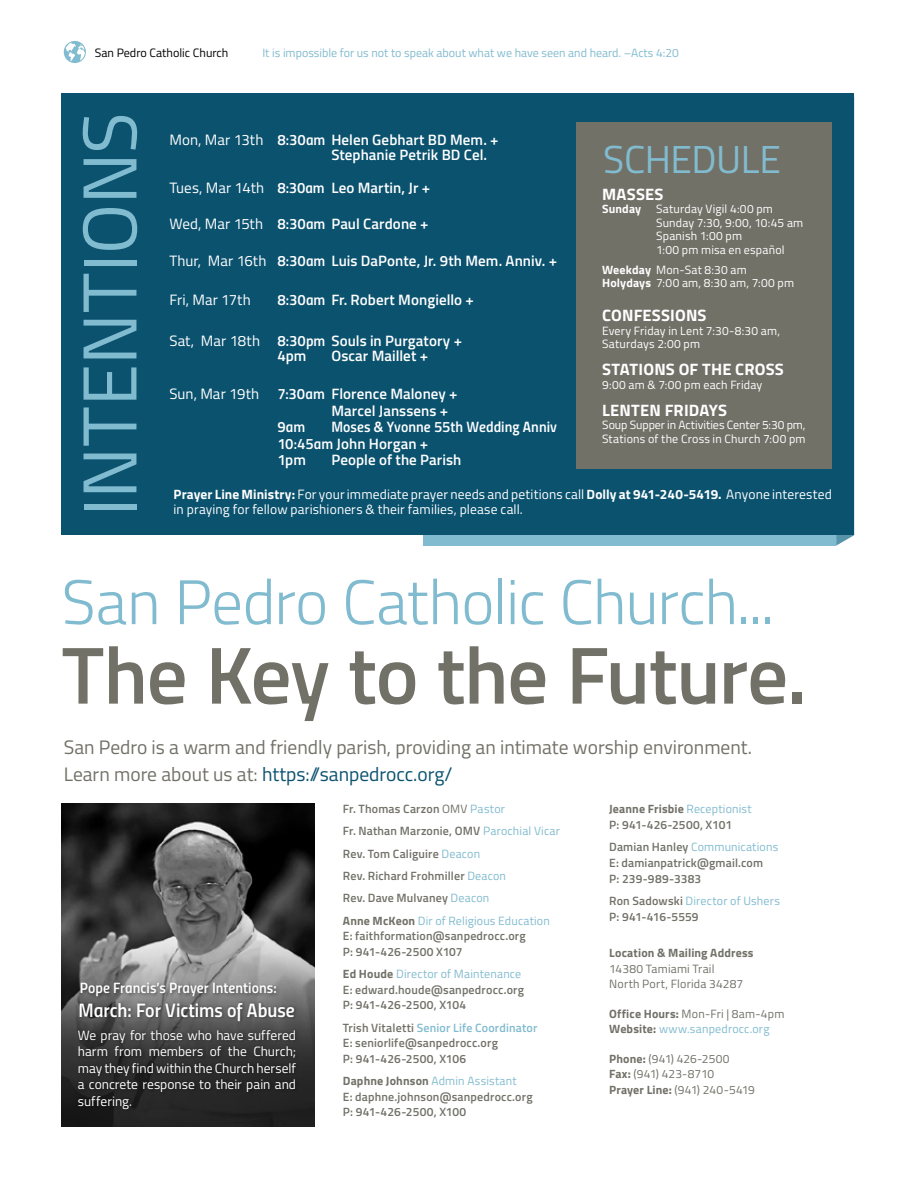
<style>
.page{position:relative;width:918px;height:1188px;background:#fff}
.page>*{position:absolute;margin:0;border:0;box-sizing:border-box;transform-origin:0 0}
.t1{font:600 81px "Titillium";letter-spacing:-.015em;color:#727168}
.t2{font:76.5px "Titillium";letter-spacing:-.01em;color:#81bbcf}
.t3{font:300 63px "Titillium";letter-spacing:-.015em;color:#81bbcf}
.t4{font:39px "Titillium";letter-spacing:-.01em;color:#81bbcf}
.t5{font:19.5px/27px "Titillium";color:#727168}
.t6{font:19.5px "Titillium Semibold Upright";letter-spacing:-.005em;color:#fff}
.t7{font:700 16.5px "Titillium";letter-spacing:.01em;color:#fff}
.t8{font:600 15px/15px "Titillium";letter-spacing:.005em;color:#fff}
.t9{font:15px "Titillium Semibold Upright";letter-spacing:.005em;color:#fff}
.t10{font:15px "Titillium";letter-spacing:.005em;color:#fff}
.t11{font:13.5px/16.5px "Titillium";letter-spacing:.01em;color:#fff}
.t12{font:12.15px "Titillium";color:#000}
.t13{font:600 12px/15.6px "Titillium";letter-spacing:.015em;color:#727168}
.t14{font:12px/13.5px "Titillium";letter-spacing:.015em;color:#fff}
.t15{font:12px/15.8px "Titillium";letter-spacing:.015em;color:#727168}
.t16{font:700 12px/15.8px "Titillium";letter-spacing:.015em;color:#727168}
.t17{font:12px "Titillium";color:#81bbcf}
.s1{font-weight:400}
.s2{font-family:"Titillium Semibold Upright";font-weight:400}
.s3{font-weight:700}
.s4{color:#0b526f}
.s5{font-weight:400;color:#81bbcf}
.s6{color:#81bbcf}
</style>
<div class="page">
<div style="left:423px;top:269px;width:413px;height:277px;background:#81bbcf"></div>
<svg style="left:836px;top:535px;width:18px;height:11px"></svg>
<div style="left:62px;top:94px;width:792px;height:441px;background:#0b526f"></div>
<img style="left:62px;top:804px;width:252px;height:323px">
<div style="left:78px;top:1000px;width:220px;height:25px;background:#000;opacity:.48"></div>
<div style="left:78px;top:980px;width:202px;height:21px;background:#000;opacity:.48"></div>
<div style="left:576px;top:122px;width:256px;height:347px;background:#727168"></div>
<div style="left:76px;top:1027px;width:224px;height:86px;background:#000;opacity:.48"></div>
<svg style="left:64px;top:41px;width:22px;height:22px"></svg>
<p class="t12" style="left:95px;top:44px;width:135px">San Pedro Catholic Church</p>
<p class="t17" style="left:262px;top:44px;width:418px">It is impossible for us not to speak about what we have seen and heard. –Acts 4:20</p>
<h2 class="t2" style="left:54px;top:516px;width:406px;rotate:-90deg">INTENTIONS</h2>
<p class="t8" style="left:331px;top:131px;width:169px;text-indent:-162px"><span class="s1">Mon, Mar 13th</span> <span class="s2">8:30am</span> Helen Gebhart BD Mem. +<br>Stephanie Petrik BD Cel.</p>
<p class="t8" style="left:169px;top:180px;width:262px"><span class="s1">Tues, Mar 14th</span> <span class="s2">8:30am</span> Leo Martin, Jr +</p>
<p class="t8" style="left:169px;top:216px;width:261px"><span class="s1">Wed, Mar 15th</span> <span class="s2">8:30am</span> Paul Cardone +</p>
<p class="t8" style="left:169px;top:252px;width:389px"><span class="s1">Thur, Mar 16th</span> <span class="s2">8:30am</span> Luis DaPonte, Jr. 9th Mem. Anniv. +</p>
<p class="t10" style="left:169px;top:289px;width:83px">Fri, Mar 17th</p>
<p class="t8" style="left:277px;top:292px;width:198px"><span class="s2">8:30am</span> Fr. Robert Mongiello +</p>
<p class="t8" style="left:277px;top:333px;width:186px;text-indent:-108px"><span class="s1">Sat, Mar 18th</span> <span class="s2">8:30pm</span> Souls in Purgatory +<br>4pm</p>
<h3 class="t4" style="left:603px;top:131px;width:180px">SCHEDULE</h3>
<h3 class="t7" style="left:602px;top:181px;width:63px">MASSES</h3>
<p class="t14" style="left:656px;top:201px;width:149px;text-indent:-54px"><span class="s3">Sunday</span> Saturday Vigil 4:00 pm<br>Sunday 7:30, 9:00, 10:45 am<br>Spanish 1:00 pm<br>1:00 pm misa en español</p>
<p class="t14" style="left:602px;top:262px;width:194px"><span class="s3">Weekday</span> Mon-Sat 8:30 am<br><span class="s3">Holydays</span> 7:00 am, 8:30 am, 7:00 pm</p>
<h3 class="t7" style="left:602px;top:303px;width:106px">CONFESSIONS</h3>
<p class="t14" style="left:602px;top:323px;width:179px">Every Friday in Lent 7:30-8:30 am,<br>Saturdays 2:00 pm</p>
<h3 class="t7" style="left:602px;top:357px;width:183px">STATIONS OF THE CROSS</h3>
<p class="t14" style="left:602px;top:377px;width:162px">9:00 am &amp; 7:00 pm each Friday</p>
<h3 class="t7" style="left:602px;top:397px;width:127px">LENTEN FRIDAYS</h3>
<p class="t14" style="left:602px;top:417px;width:205px">Soup Supper in Activities Center 5:30 pm,<br>Stations of the Cross in Church 7:00 pm</p>
<p class="t8" style="left:331px;top:348px;width:98px">Oscar Maillet +</p>
<p class="t8" style="left:331px;top:385px;width:128px;line-height:16.5px;text-indent:-162px"><span class="s1">Sun, Mar 19th</span> <span class="s2">7:30am</span> Florence Maloney +<br>Marcel Janssens +</p>
<p class="t9" style="left:277px;top:415px;width:29px">9am</p>
<p class="t9" style="left:331px;top:415px;width:227px">Moses &amp; Yvonne 55th Wedding Anniv</p>
<p class="t8" style="left:277px;top:434px;width:153px;line-height:16.5px"><span class="s2">10:45am</span> John Horgan +<br>1pm</p>
<p class="t8" style="left:331px;top:452px;width:132px">People of the Parish</p>
<p class="t11" style="left:174px;top:486px;width:660px;line-height:15px"><span class="s3">Prayer Line Ministry:</span> For your immediate prayer needs and petitions call <span class="s3">Dolly at 941-240-5419.</span> Anyone interested in praying for fellow parishioners &amp; their families, please call.</p>
<h3 class="t3" style="left:62px;top:556px;width:713px">San Pedro Catholic Church...</h3>
<h1 class="t1" style="left:62px;top:614px;width:746px">The Key to the Future.</h1>
<h3 class="t5" style="left:64px;top:732px;width:690px">San Pedro is a warm and friendly parish, providing an intimate worship environment.<br>Learn more about us at: <span class="s4">https://sanpedrocc.org/</span></h3>
<p class="t9" style="left:80px;top:977px;width:198px">Pope Francis’s Prayer Intentions:</p>
<h3 class="t6" style="left:79px;top:995px;width:218px">March: For Victims of Abuse</h3>
<p class="t11" style="left:78px;top:1026px;width:220px;text-align:justify">We pray for those who have suffered harm from members of the Church; may they find within the Church herself a concrete response to their pain and suffering.</p>
<p class="t13" style="left:343px;top:797px;width:219px;line-height:22.4px">Fr. Thomas Carzon <span class="s1">OMV</span> <span class="s5">Pastor<br></span>Fr. Nathan Marzonie, OMV <span class="s5">Parochial Vicar<br></span>Rev. Tom Caliguire <span class="s5">Deacon<br></span>Rev. Richard Frohmiller <span class="s5">Deacon<br></span>Rev. Dave Mulvaney <span class="s5">Deacon<br></span><span class="s3">Anne McKeon</span> <span class="s5">Dir of Religious Education</span></p>
<p class="t13" style="left:343px;top:928px;width:184px">E: faithformation@sanpedrocc.org<br>P: 941-426-2500 X107</p>
<p class="t13" style="left:343px;top:966px;width:183px"><span class="s3">Ed Houde</span> <span class="s5">Director of Maintenance<br></span>E: edward.houde@sanpedrocc.org<br>P: 941-426-2500, X104</p>
<p class="t13" style="left:343px;top:1019px;width:196px">Trish Vitaletti <span class="s6">Senior Life Coordinator<br></span>E: seniorlife@sanpedrocc.org<br>P: 941-426-2500, X106</p>
<p class="t13" style="left:343px;top:1073px;width:191px"><span class="s3">Daphne Johnson</span> <span class="s5">Admin Assistant<br></span>E: daphne.johnson@sanpedrocc.org<br>P: 941-426-2500, X100</p>
<p class="t13" style="left:609px;top:800px;width:144px"><span class="s3">Jeanne Frisbie</span> <span class="s5">Receptionist<br></span>P: 941-426-2500, X101</p>
<p class="t13" style="left:609px;top:838px;width:171px">Damian Hanley <span class="s5">Communications<br></span>E: damianpatrick@gmail.com<br>P: 239-989-3383</p>
<p class="t13" style="left:609px;top:892px;width:172px">Ron Sadowski <span class="s5">Director of Ushers<br></span>P: 941-416-5559</p>
<p class="t16" style="left:609px;top:944px;width:146px">Location &amp; Mailing Address</p>
<p class="t15" style="left:609px;top:960px;width:136px">14380 Tamiami Trail<br>North Port, Florida 34287</p>
<p class="t16" style="left:609px;top:1005px;width:177px">Office Hours: <span class="s1">Mon-Fri | 8am-4pm<br></span>Website: <span class="s5">www.sanpedrocc.org</span></p>
<p class="t15" style="left:609px;top:1050px;width:147px"><span class="s3">Phone:</span> (941) 426-2500<br><span class="s3">Fax:</span> (941) 423-8710<br><span class="s3">Prayer Line:</span> (941) 240-5419</p>
</div>
